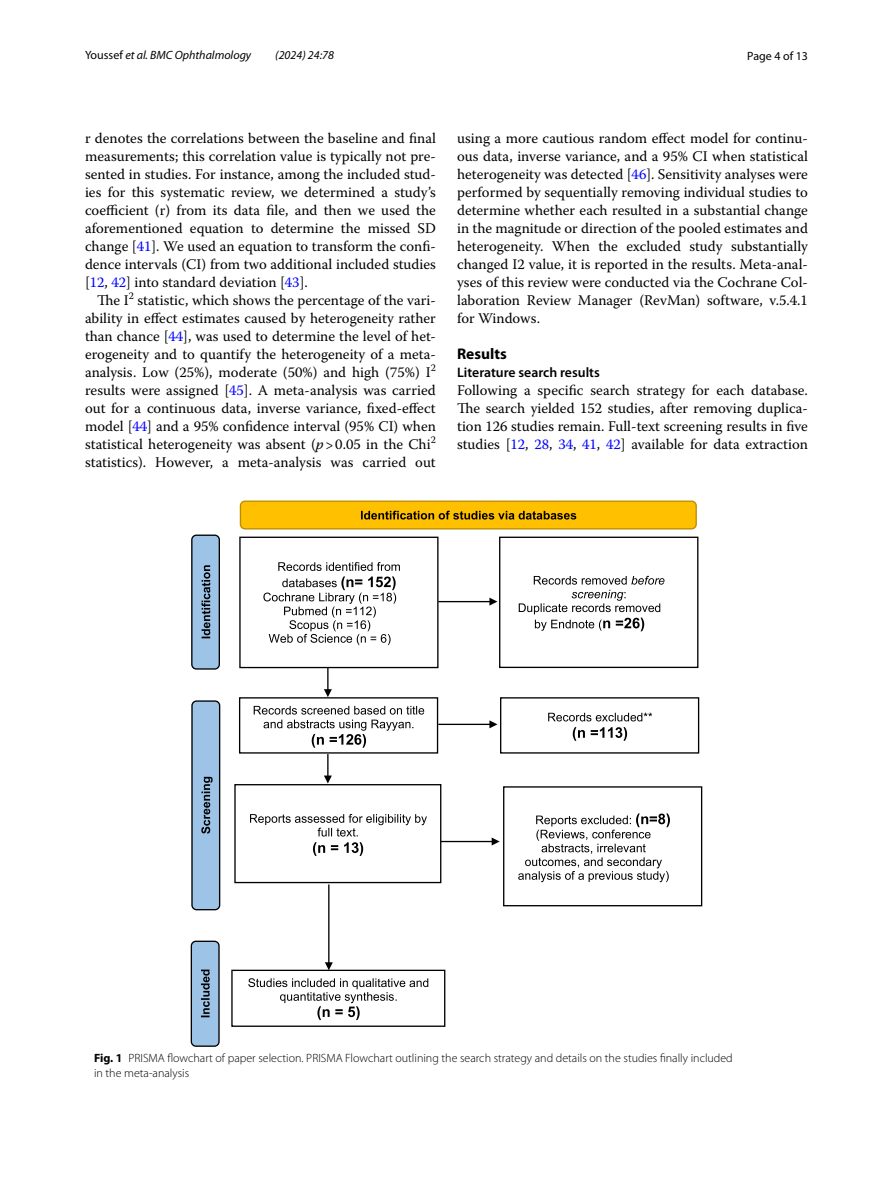
<style>
.page{position:relative;width:893px;height:1187px;background:#fff}
.page>*{position:absolute;margin:0;border:0;box-sizing:border-box;transform-origin:0 0}
.t1{font:700 15.45px "Myriad Pro";color:#000}
.t2{font:14.7px/18px "Warnock Pro";color:#000;text-align:justify}
.t3{font:600 13.8px "Myriad Pro";color:#000}
.t4{font:300 12px/15px "Myriad Pro";color:#000}
.t5{font:italic 12px "Myriad Pro";color:#000}
.t6{font:12px "Myriad Pro";color:#000}
.s1{font-style:normal}
.s2{color:#00f}
.s3{font-family:"Warnock Pro It 2"}
.s4{font-weight:700}
</style>
<div class="page">
<div style="left:239px;top:536px;width:199px;height:132px;border:1px solid #000"></div>
<svg style="left:263px;top:562px;width:137px;height:83px"></svg>
<div style="left:499px;top:536px;width:199px;height:132px;border:1px solid #000"></div>
<svg style="left:519px;top:575px;width:145px;height:56px"></svg>
<div style="left:239px;top:697px;width:199px;height:56px;border:1px solid #000"></div>
<svg style="left:254px;top:705px;width:170px;height:42px"></svg>
<div style="left:500px;top:697px;width:199px;height:56px;border:1px solid #000"></div>
<svg style="left:548px;top:712px;width:104px;height:9px"></svg>
<svg style="left:573px;top:727px;width:54px;height:13px"></svg>
<div style="left:234px;top:784px;width:207px;height:99px;border:1px solid #000"></div>
<svg style="left:250px;top:814px;width:177px;height:22px"></svg>
<svg style="left:313px;top:842px;width:50px;height:13px"></svg>
<div style="left:503px;top:786px;width:199px;height:120px;border:1px solid #000"></div>
<svg style="left:518px;top:813px;width:152px;height:69px"></svg>
<div style="left:231px;top:969px;width:214px;height:57px;border:1px solid #000"></div>
<svg style="left:248px;top:978px;width:180px;height:41px"></svg>
<hr style="left:438px;top:601px;width:53px;height:1px;background:#000">
<svg style="left:489px;top:597px;width:8px;height:8px"></svg>
<hr style="left:438px;top:723px;width:53px;height:2px;background:#000">
<svg style="left:489px;top:720px;width:8px;height:8px"></svg>
<hr style="left:441px;top:840px;width:52px;height:2px;background:#000">
<svg style="left:492px;top:837px;width:8px;height:8px"></svg>
<div style="left:240px;top:501px;width:456px;height:28px;background:#ffc000;border-radius:5px"></div>
<div style="left:240px;top:500px;width:457px;height:29px;border:1px solid #bc8c00;border-radius:5px"></div>
<svg style="left:361px;top:510px;width:215px;height:9px"></svg>
<div style="left:192px;top:535px;width:27px;height:134px;background:#9dc3e6;border-radius:5px"></div>
<div style="left:191px;top:534px;width:29px;height:135px;border:1px solid #000;border-radius:5px"></div>
<svg style="left:201px;top:565px;width:9px;height:73px"></svg>
<div style="left:192px;top:701px;width:28px;height:208px;background:#9dc3e6;border-radius:5px"></div>
<div style="left:191px;top:700px;width:29px;height:210px;border:1px solid #000;border-radius:5px"></div>
<svg style="left:201px;top:776px;width:12px;height:57px"></svg>
<div style="left:191px;top:941px;width:28px;height:105px;background:#9dc3e6;border-radius:5px"></div>
<div style="left:191px;top:940px;width:29px;height:106px;border:1px solid #000;border-radius:5px"></div>
<svg style="left:201px;top:969px;width:9px;height:48px"></svg>
<hr style="left:327px;top:667px;width:2px;height:23px;background:#000">
<svg style="left:324px;top:689px;width:8px;height:8px"></svg>
<hr style="left:327px;top:754px;width:2px;height:22px;background:#000">
<svg style="left:324px;top:775px;width:8px;height:8px"></svg>
<hr style="left:328px;top:884px;width:1px;height:79px;background:#000">
<svg style="left:325px;top:962px;width:8px;height:8px"></svg>
<p class="t5" style="left:85px;top:48px;width:168px"><span class="s1">Youssef</span> et al. BMC Ophthalmology</p>
<p class="t5" style="left:275px;top:48px;width:60px">(2024) 24:78</p>
<p class="t6" style="left:747px;top:48px;width:62px">Page 4 of 13</p>
<p class="t2" style="left:85px;top:128px;width:352px">r denotes the correlations between the baseline and final measurements; this correlation value is typically not pre&shy;sented in studies. For instance, among the included stud&shy;ies for this systematic review, we determined a study’s coefficient (r) from its data file, and then we used the aforementioned equation to determine the missed SD change [<span class="s2">41</span>]. We used an equation to transform the confi&shy;dence intervals (CI) from two additional included studies [<span class="s2">12</span>, <span class="s2">42</span>] into standard deviation [<span class="s2">43</span>].</p>
<p class="t2" style="left:85px;top:290px;width:352px;text-indent:12px">The I<sup>2</sup> statistic, which shows the percentage of the vari&shy;ability in effect estimates caused by heterogeneity rather than chance [<span class="s2">44</span>], was used to determine the level of het&shy;erogeneity and to quantify the heterogeneity of a meta&shy;analysis. Low (25%), moderate (50%) and high (75%) I<sup>2 </sup>results were assigned [<span class="s2">45</span>]. A meta-analysis was carried out for a continuous data, inverse variance, fixed-effect model [<span class="s2">44</span>] and a 95% confidence interval (95% CI) when statistical heterogeneity was absent (<span class="s3">p</span>&gt;0.05 in the Chi<sup>2 </sup>statistics). However, a meta-analysis was carried out</p>
<p class="t2" style="left:457px;top:128px;width:352px">using a more cautious random effect model for continu&shy;ous data, inverse variance, and a 95% CI when statistical heterogeneity was detected [<span class="s2">46</span>]. Sensitivity analyses were performed by sequentially removing individual studies to determine whether each resulted in a substantial change in the magnitude or direction of the pooled estimates and heterogeneity. When the excluded study substantially changed I2 value, it is reported in the results. Meta-anal&shy;yses of this review were conducted via the Cochrane Col&shy;laboration Review Manager (RevMan) software, v.5.4.1 for Windows.</p>
<p class="t1" style="left:457px;top:343px;width:51px">Results</p>
<p class="t3" style="left:457px;top:363px;width:144px">Literature search results</p>
<p class="t2" style="left:457px;top:380px;width:352px">Following a specific search strategy for each database.<br>The search yielded 152 studies, after removing duplica&shy;tion 126 studies remain. Full-text screening results in five studies [<span class="s2">12</span>, <span class="s2">28</span>, <span class="s2">34</span>, <span class="s2">41</span>, <span class="s2">42</span>] available for data extraction</p>
<p class="t4" style="left:94px;top:1050px;width:640px"><span class="s4">Fig. 1</span> PRISMA flowchart of paper selection. PRISMA Flowchart outlining the search strategy and details on the studies finally included in the meta-analysis</p>
</div>
